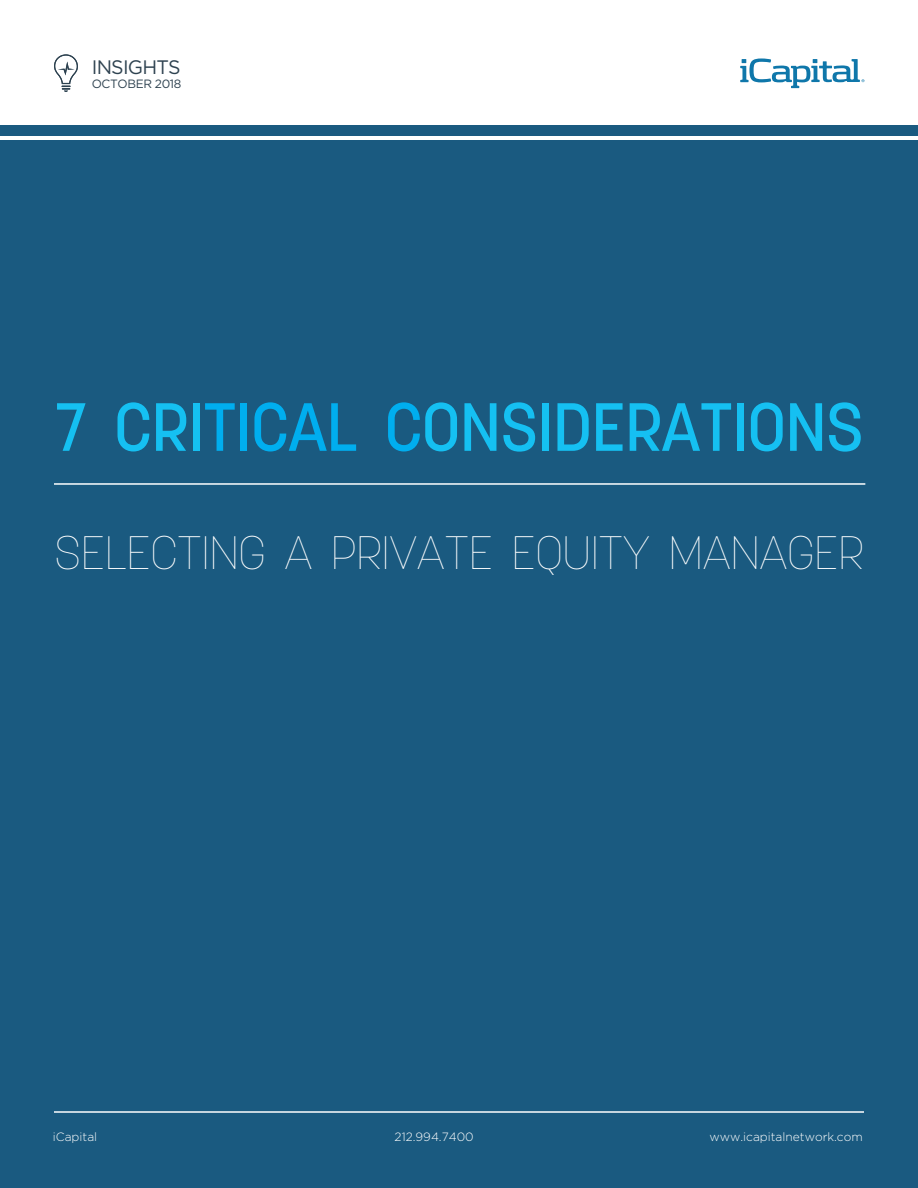
<style>
.page{position:relative;width:918px;height:1188px;background:#fff}
.page>*{position:absolute;margin:0;border:0;box-sizing:border-box;transform-origin:0 0}
.MAIN_TITLE{font:500 67.5px "Korolev";letter-spacing:-.02em;color:#15c0f2}
.MAIN_TITLE-2{font:100 46.5px "Korolev";letter-spacing:-.01em;color:#fff}
.t1{font:19.5px "Gotham";letter-spacing:-.04em;color:#2e4250}
.t2{font:300 12px "Gotham";color:#fff}
.t3{font:12px "Gotham";letter-spacing:-.03em;color:#2e4250}
.s1{color:#00aeef}
</style>
<div class="page">
<div style="left:0;top:125px;width:918px;height:11px;background:#1a5a80"></div>
<svg style="left:740px;top:58px;width:124px;height:30px"></svg>
<svg style="left:54px;top:54px;width:24px;height:38px"></svg>
<div style="left:0;top:140px;width:918px;height:1048px;background:#1a5a80"></div>
<hr style="left:54px;top:1111px;width:810px;height:2px;background:#fff">
<hr style="left:54px;top:483px;width:811px;height:2px;background:#fff">
<h3 class="t1" style="left:92px;top:55px;width:90px">INSIGHTS</h3>
<p class="t3" style="left:92px;top:76px;width:91px">OCTOBER 2018</p>
<p class="MAIN_TITLE" style="left:54px;top:384px;width:812px">7 CRI<span class="s1">TICAL C</span>ONSIDERATIONS</p>
<p class="MAIN_TITLE-2" style="left:54px;top:523px;width:812px">SELECTING A PRIVATE EQUITY MANAGER</p>
<p class="t2" style="left:53px;top:1129px;width:46px">iCapital</p>
<p class="t2" style="left:395px;top:1129px;width:81px">212.994.7400</p>
<p class="t2" style="left:709px;top:1129px;width:155px">www.icapitalnetwork.com</p>
</div>
